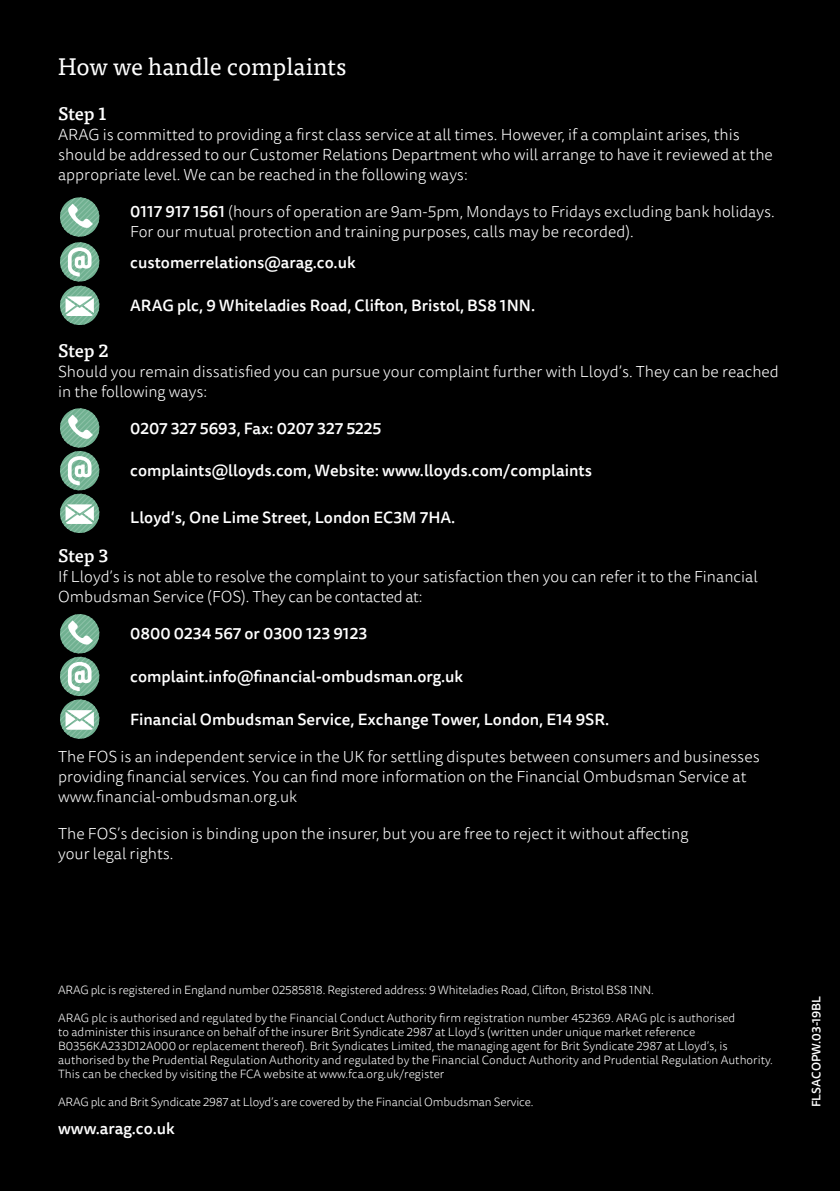
<style>
.page{position:relative;width:840px;height:1191px;background:#fff}
.page>*{position:absolute;margin:0;border:0;box-sizing:border-box;transform-origin:0 0}
.t1{font:24px "Tisa OT";color:#fff}
.t2{font:500 18px "Tisa OT";letter-spacing:-.005em;color:#fff}
.t3{font:300 16px/20px "Tisa Sans OT";color:#fff}
.t4{font:500 16px "Tisa Sans OT";color:#fff}
.t5{font:300 12px/14px "Tisa Sans OT";color:#fff}
.t6{font:500 12px "Tisa Sans OT";color:#fff}
.s1{font-weight:500}
</style>
<div class="page">
<div style="left:0;top:0;width:839px;height:1191px;background:#000"></div>
<svg style="left:60px;top:197px;width:40px;height:128px"></svg>
<svg style="left:60px;top:408px;width:40px;height:125px"></svg>
<svg style="left:60px;top:614px;width:40px;height:125px"></svg>
<h1 class="t1" style="left:58px;top:53px;width:289px">How we handle complaints</h1>
<p class="t2" style="left:58px;top:103px;width:50px">Step 1</p>
<p class="t3" style="left:58px;top:125px;width:716px">ARAG is committed to providing a first class service at all times. However, if a complaint arises, this should be addressed to our Customer Relations Department who will arrange to have it reviewed at the appropriate level. We can be reached in the following ways:</p>
<p class="t3" style="left:130px;top:202px;width:645px"><span class="s1">0117 917 1561</span> (hours of operation are 9am-5pm, Mondays to Fridays excluding bank holidays.<br>For our mutual protection and training purposes, calls may be recorded).</p>
<p class="t4" style="left:130px;top:252px;width:227px">customerrelations@arag.co.uk</p>
<p class="t4" style="left:130px;top:295px;width:406px">ARAG plc, 9 Whiteladies Road, Clifton, Bristol, BS8 1NN.</p>
<p class="t2" style="left:58px;top:339px;width:52px">Step 2</p>
<p class="t3" style="left:58px;top:362px;width:722px">Should you remain dissatisfied you can pursue your complaint further with Lloyd’s. They can be reached in the following ways:</p>
<p class="t4" style="left:130px;top:418px;width:253px">0207 327 5693, Fax: 0207 327 5225</p>
<p class="t4" style="left:130px;top:461px;width:463px">complaints@lloyds.com, Website: www.lloyds.com/complaints</p>
<p class="t4" style="left:130px;top:508px;width:326px">Lloyd’s, One Lime Street, London EC3M 7HA.</p>
<p class="t2" style="left:58px;top:545px;width:52px">Step 3</p>
<p class="t3" style="left:58px;top:568px;width:701px">If Lloyd’s is not able to resolve the complaint to your satisfaction then you can refer it to the Financial<br>Ombudsman Service (FOS). They can be contacted at:</p>
<p class="t4" style="left:130px;top:624px;width:238px">0800 0234 567 or 0300 123 9123</p>
<p class="t4" style="left:130px;top:666px;width:334px">complaint.info@financial-ombudsman.org.uk</p>
<p class="t4" style="left:130px;top:709px;width:480px">Financial Ombudsman Service, Exchange Tower, London, E14 9SR.</p>
<p class="t3" style="left:58px;top:747px;width:702px">The FOS is an independent service in the UK for settling disputes between consumers and businesses providing financial services. You can find more information on the Financial Ombudsman Service at www.financial-ombudsman.org.uk</p>
<p class="t3" style="left:58px;top:824px;width:631px">The FOS’s decision is binding upon the insurer, but you are free to reject it without affecting your legal rights.</p>
<p class="t5" style="left:58px;top:984px;width:597px">ARAG plc is registered in England number 02585818. Registered address: 9 Whiteladies Road, Clifton, Bristol BS8 1NN.</p>
<p class="t5" style="left:58px;top:1012px;width:715px">ARAG plc is authorised and regulated by the Financial Conduct Authority firm registration number 452369. ARAG plc is authorised<br>to administer this insurance on behalf of the insurer Brit Syndicate 2987 at Lloyd’s (written under unique market reference B0356KA233D12A000 or replacement thereof). Brit Syndicates Limited, the managing agent for Brit Syndicate 2987 at Lloyd’s, is authorised by the Prudential Regulation Authority and regulated by the Financial Conduct Authority and Prudential Regulation Authority.<br>This can be checked by visiting the FCA website at www.fca.org.uk/register</p>
<p class="t5" style="left:58px;top:1096px;width:476px">ARAG plc and Brit Syndicate 2987 at Lloyd’s are covered by the Financial Ombudsman Service.</p>
<p class="t4" style="left:58px;top:1119px;width:118px">www.arag.co.uk</p>
<p class="t6" style="left:808px;top:1107px;width:113px;rotate:-90deg">FLSACOPW.03-19BL</p>
</div>
